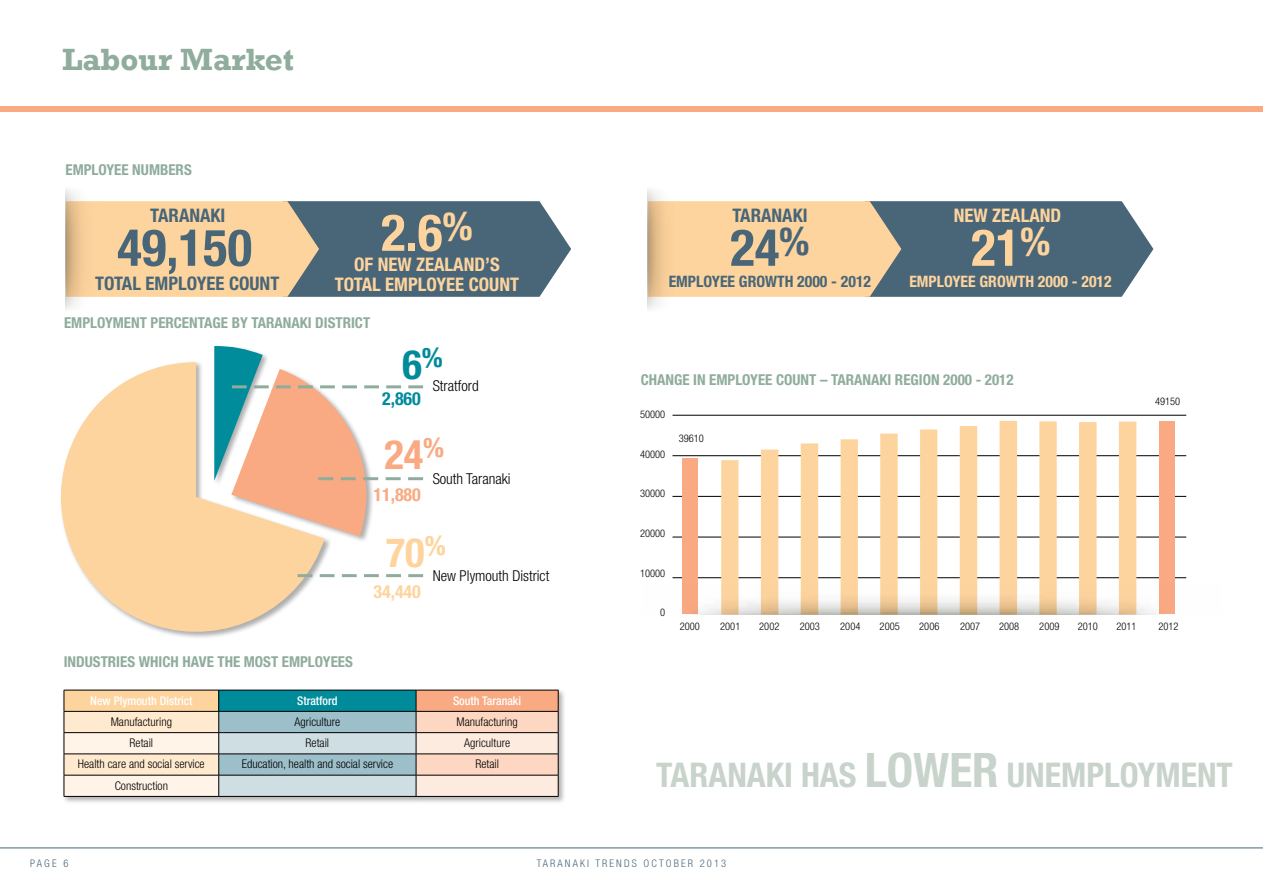
<style>
.page{position:relative;width:1263px;height:893px;background:#fff}
.page>*{position:absolute;margin:0;border:0;box-sizing:border-box;transform-origin:0 0}
.t1{font:700 condensed 51px "Helvetica Neue LT Pro";color:#486678}
.t2{font:700 condensed 51px "Helvetica Neue LT Pro";color:#fed49e}
.t3{font:700 condensed 40.5px "Helvetica Neue LT Pro";color:#f9aa83}
.t4{font:700 condensed 40.5px "Helvetica Neue LT Pro";color:#fed49e}
.t5{font:700 condensed 40.5px "Helvetica Neue LT Pro";color:#008b9b}
.t6{font:700 condensed 34.05px "Helvetica Neue LT Pro";color:#c8d3cb}
.t7{font:700 31.5px "Rockwell";color:#8fac9c}
.t8{font:700 condensed 18.75px/19.5px "Helvetica Neue LT Pro";color:#fed49e;text-align:center}
.t9{font:700 condensed 18.75px "Helvetica Neue LT Pro";color:#486678}
.t10{font:700 condensed 18px "Helvetica Neue LT Pro";color:#f9aa83}
.t11{font:700 condensed 18px "Helvetica Neue LT Pro";color:#fed49e}
.t12{font:700 condensed 18px "Helvetica Neue LT Pro";color:#008b9b}
.t13{font:700 condensed 15.75px "Helvetica Neue LT Pro";color:#486678}
.t14{font:700 condensed 15.75px "Helvetica Neue LT Pro";color:#fed49e}
.t15{font:700 condensed 15px "Helvetica Neue LT Pro";color:#8fac9c}
.t16{font:300 condensed 15px "Helvetica Neue LT Pro";color:#000}
.t17{font:300 condensed 12px "Helvetica Neue LT Pro";color:#000}
.t18{font:500 condensed 12px "Helvetica Neue LT Pro";color:#fff}
.t19{font:300 condensed 10.5px "Helvetica Neue LT Pro";color:#000}
.t20{font:300 condensed 10.5px "Helvetica Neue LT Pro";letter-spacing:.2em;color:#486678}
.s1{font-size:47.55px}
</style>
<div class="page">
<hr style="left:0;top:847px;width:1263px;height:1px;background:#486678">
<div style="left:0;top:106px;width:1263px;height:6px;background:#f9aa83"></div>
<svg style="left:101px;top:201px;width:470px;height:96px;background:#9c9a8d"></svg>
<svg style="left:683px;top:201px;width:470px;height:96px;background:#9d9b8d"></svg>
<img style="left:648px;top:189px;width:35px;height:121px">
<div style="left:62px;top:688px;width:504px;height:116px;background:#000;opacity:.3"></div>
<svg style="left:64px;top:690px;width:495px;height:106px;background:#c7c8be"></svg>
<hr style="left:64px;top:796px;width:155px;height:1px;background:#000">
<hr style="left:219px;top:796px;width:197px;height:1px;background:#000">
<hr style="left:416px;top:796px;width:142px;height:1px;background:#000">
<svg style="left:61px;top:362px;width:264px;height:276px;fill:#fed49e"></svg>
<div style="left:231px;top:367px;width:143px;height:176px;background:#000;opacity:.32"></div>
<div style="left:213px;top:344px;width:57px;height:143px;background:#fff"></div>
<svg style="left:298px;top:574px;width:125px;height:3px"></svg>
<svg style="left:214px;top:346px;width:209px;height:190px"></svg>
<hr style="left:672px;top:415px;width:514px;height:1px;background:#000">
<hr style="left:672px;top:455px;width:514px;height:1px;background:#000">
<hr style="left:672px;top:496px;width:514px;height:1px;background:#000">
<hr style="left:672px;top:537px;width:514px;height:1px;background:#000">
<hr style="left:672px;top:577px;width:514px;height:1px;background:#000">
<div style="left:682px;top:458px;width:16px;height:156px;background:#f9aa83"></div>
<div style="left:1159px;top:421px;width:16px;height:193px;background:#f9aa83"></div>
<svg style="left:720px;top:420px;width:417px;height:195px"></svg>
<svg style="left:720px;top:583px;width:417px;height:2px"></svg>
<img style="left:694px;top:585px;width:462px;height:29px">
<h3 class="t7" style="left:62px;top:40px;width:233px">Labour Market</h3>
<p class="t15" style="left:65px;top:160px;width:128px">EMPLOYEE NUMBERS</p>
<h3 class="t9" style="left:150px;top:204px;width:77px">TARANAKI</h3>
<h1 class="t1" style="left:117px;top:217px;width:136px">49,150</h1>
<h3 class="t9" style="left:95px;top:272px;width:186px">TOTAL EMPLOYEE COUNT</h3>
<h1 class="t2" style="left:381px;top:202px;width:93px">2.6<sup>%</sup></h1>
<h3 class="t8" style="left:335px;top:254px;width:186px">OF NEW ZEALAND’S<br>TOTAL EMPLOYEE COUNT</h3>
<p class="t15" style="left:64px;top:314px;width:308px">EMPLOYMENT PERCENTAGE BY TARANAKI DISTRICT</p>
<h2 class="t5" style="left:402px;top:341px;width:42px">6<sup>%</sup></h2>
<h3 class="t12" style="left:382px;top:388px;width:40px">2,860</h3>
<p class="t16" style="left:433px;top:377px;width:47px">Stratford</p>
<h2 class="t3" style="left:384px;top:430px;width:61px">24<sup>%</sup></h2>
<p class="t16" style="left:433px;top:470px;width:79px">South Taranaki</p>
<h3 class="t10" style="left:373px;top:483px;width:49px">11,880</h3>
<h2 class="t4" style="left:386px;top:528px;width:61px">70<sup>%</sup></h2>
<h3 class="t11" style="left:373px;top:580px;width:49px">34,440</h3>
<p class="t16" style="left:433px;top:567px;width:118px">New Plymouth District</p>
<p class="t15" style="left:64px;top:653px;width:291px">INDUSTRIES WHICH HAVE THE MOST EMPLOYEES</p>
<p class="t18" style="left:90px;top:693px;width:104px">New Plymouth District</p>
<p class="t18" style="left:297px;top:693px;width:42px">Stratford</p>
<p class="t18" style="left:453px;top:693px;width:70px">South Taranaki</p>
<p class="t17" style="left:111px;top:715px;width:63px">Manufacturing</p>
<p class="t17" style="left:294px;top:715px;width:48px">Agriculture</p>
<p class="t17" style="left:456px;top:715px;width:63px">Manufacturing</p>
<p class="t17" style="left:130px;top:736px;width:25px">Retail</p>
<p class="t17" style="left:306px;top:736px;width:25px">Retail</p>
<p class="t17" style="left:464px;top:736px;width:48px">Agriculture</p>
<p class="t17" style="left:78px;top:757px;width:128px">Health care and social service</p>
<p class="t17" style="left:242px;top:757px;width:153px">Education, health and social service</p>
<p class="t17" style="left:475px;top:757px;width:25px">Retail</p>
<p class="t17" style="left:115px;top:779px;width:55px">Construction</p>
<h3 class="t9" style="left:732px;top:204px;width:77px">TARANAKI</h3>
<h3 class="t8" style="left:954px;top:206px;width:109px">NEW ZEALAND</h3>
<h1 class="t1" style="left:730px;top:217px;width:81px">24<sup>%</sup></h1>
<h1 class="t2" style="left:971px;top:217px;width:81px">21<sup>%</sup></h1>
<h3 class="t13" style="left:669px;top:272px;width:204px">EMPLOYEE GROWTH 2000 - 2012</h3>
<h3 class="t14" style="left:909px;top:272px;width:204px">EMPLOYEE GROWTH 2000 - 2012</h3>
<p class="t15" style="left:641px;top:370px;width:374px">CHANGE IN EMPLOYEE COUNT – TARANAKI REGION 2000 - 2012</p>
<p class="t19" style="left:640px;top:408px;width:27px">50000</p>
<p class="t19" style="left:640px;top:448px;width:27px">40000</p>
<p class="t19" style="left:640px;top:488px;width:27px">30000</p>
<p class="t19" style="left:640px;top:527px;width:27px">20000</p>
<p class="t19" style="left:640px;top:567px;width:27px">10000</p>
<p class="t19" style="left:660px;top:606px;width:7px">0</p>
<p class="t19" style="left:680px;top:621px;width:22px">2000</p>
<p class="t19" style="left:720px;top:621px;width:22px">2001</p>
<p class="t19" style="left:759px;top:621px;width:22px">2002</p>
<p class="t19" style="left:800px;top:621px;width:22px">2003</p>
<p class="t19" style="left:840px;top:621px;width:22px">2004</p>
<p class="t19" style="left:880px;top:621px;width:22px">2005</p>
<p class="t19" style="left:919px;top:621px;width:22px">2006</p>
<p class="t19" style="left:960px;top:621px;width:22px">2007</p>
<p class="t19" style="left:999px;top:621px;width:22px">2008</p>
<p class="t19" style="left:1039px;top:621px;width:22px">2009</p>
<p class="t19" style="left:1078px;top:621px;width:22px">2010</p>
<p class="t19" style="left:1116px;top:621px;width:22px">2011</p>
<p class="t19" style="left:1158px;top:621px;width:22px">2012</p>
<p class="t19" style="left:1155px;top:396px;width:27px">49150</p>
<p class="t19" style="left:679px;top:432px;width:27px">39610</p>
<h3 class="t6" style="left:656px;top:754px;width:578px">TARANAKI HAS <span class="s1">LOWER</span> UNEMPLOYMENT</h3>
<p class="t20" style="left:30px;top:857px;width:40px">PAGE 6</p>
<p class="t20" style="left:537px;top:857px;width:191px">TARANAKI TRENDS OCTOBER 2013</p>
</div>
